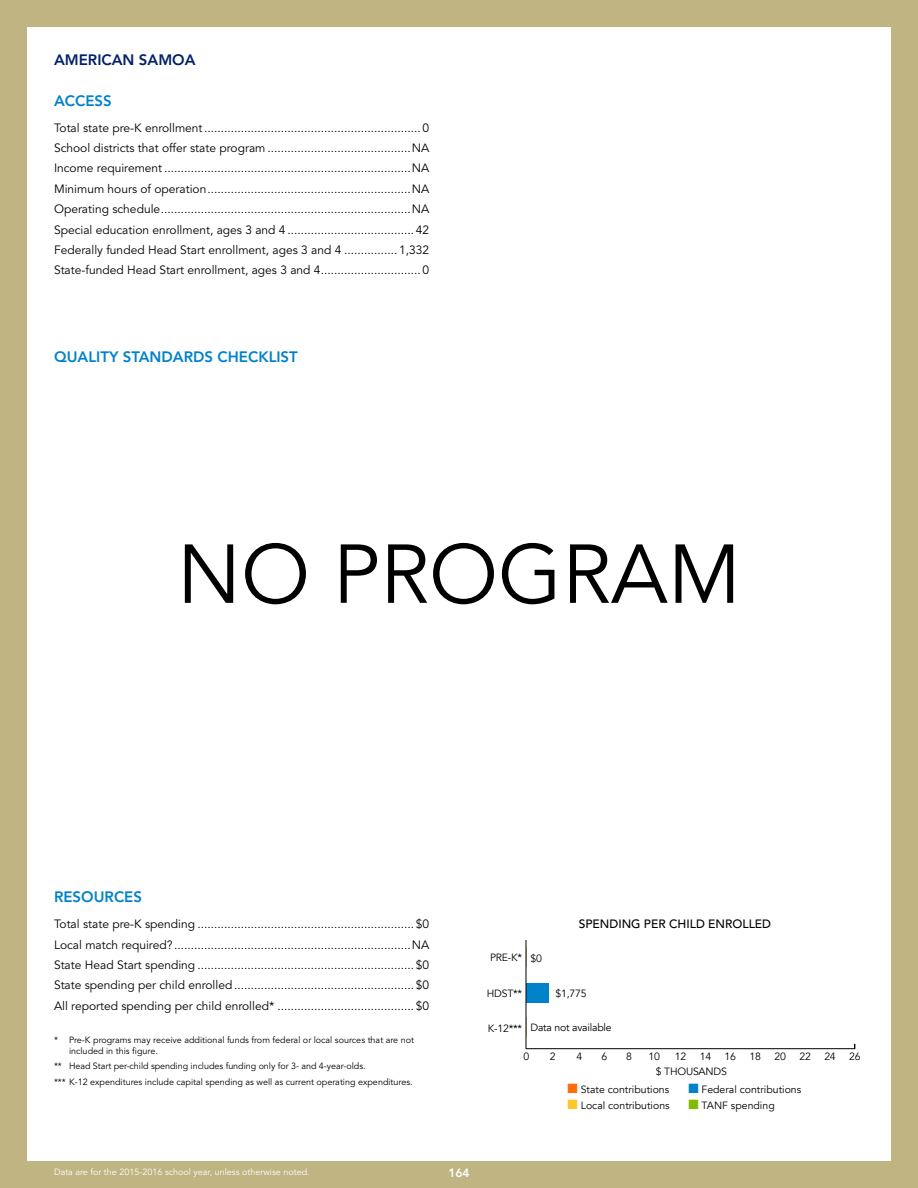
<style>
.page{position:relative;width:918px;height:1188px;background:#bfb482}
.page>*{position:absolute;margin:0;border:0;box-sizing:border-box;transform-origin:0 0}
.t1{font:82.5px "Avenir";color:#000}
.t2{font:800 15px "Avenir";color:#0082ca}
.t3{font:800 15px "Avenir";color:#022169}
.t4{font:12px/20.4px "Avenir";color:#000;text-align:justify}
.t5{font:500 12px "Avenir";color:#000}
.t6{font:800 12px "Avenir";color:#fff}
.t7{font:10.5px "Avenir";color:#000}
.t8{font:10.5px "Avenir";letter-spacing:-.02em;color:#000}
.t9{font:9px/10.5px "Avenir";color:#000}
.t10{font:9px "Avenir";color:#fff}
.s1{color:#ff6c0c}
.s2{color:#ffc627}
.s3{color:#0082ca}
.s4{color:#82bc00}
</style>
<div class="page">
<div style="left:27px;top:27px;width:864px;height:1134px;background:#fff"></div>
<div style="left:526px;top:983px;width:23px;height:19px;background:#0082ca"></div>
<hr style="left:526px;top:1048px;width:329px;height:1px;background:#000">
<hr style="left:526px;top:940px;width:1px;height:109px;background:#000">
<p class="t3" style="left:54px;top:51px;width:143px">AMERICAN SAMOA</p>
<p class="t2" style="left:54px;top:92px;width:59px">ACCESS</p>
<p class="t4" style="left:54px;top:118px;width:377px">Total state pre-K enrollment.................................................................0<br>School districts that offer state program ...........................................NA Income requirement..........................................................................NA Minimum hours of operation.............................................................NA Operating schedule...........................................................................NA Special education enrollment, ages 3 and 4 ......................................42<br>Federally funded Head Start enrollment, ages 3 and 4 ................ 1,332<br>State-funded Head Start enrollment, ages 3 and 4.............................. 0</p>
<p class="t2" style="left:54px;top:348px;width:245px">QUALITY STANDARDS CHECKLIST</p>
<h1 class="t1" style="left:177px;top:527px;width:566px">NO PROGRAM</h1>
<p class="t2" style="left:54px;top:888px;width:90px">RESOURCES</p>
<p class="t4" style="left:54px;top:914px;width:377px">Total state pre-K spending .................................................................$0<br>Local match required? .......................................................................NA State Head Start spending ................................................................. $0<br>State spending per child enrolled...................................................... $0<br>All reported spending per child enrolled* .........................................$0</p>
<p class="t9" style="left:69px;top:1035px;width:347px;text-indent:-15px">* Pre-K programs may receive additional funds from federal or local sources that are not included in this figure.</p>
<p class="t9" style="left:54px;top:1059px;width:360px;line-height:15.9px">** Head Start per-child spending includes funding only for 3- and 4-year-olds.<br>*** K-12 expenditures include capital spending as well as current operating expenditures.</p>
<p class="t5" style="left:579px;top:917px;width:194px">SPENDING PER CHILD ENROLLED</p>
<p class="t7" style="left:490px;top:952px;width:34px">PRE-K*</p>
<p class="t7" style="left:530px;top:953px;width:13px">$0</p>
<p class="t7" style="left:487px;top:987px;width:37px">HDST**</p>
<p class="t7" style="left:488px;top:1022px;width:36px">K-12***</p>
<p class="t7" style="left:555px;top:987px;width:33px">$1,775</p>
<p class="t8" style="left:530px;top:1021px;width:83px">Data not available</p>
<p class="t7" style="left:524px;top:1050px;width:7px">0</p>
<p class="t7" style="left:550px;top:1050px;width:7px">2</p>
<p class="t7" style="left:576px;top:1050px;width:7px">4</p>
<p class="t7" style="left:601px;top:1050px;width:7px">6</p>
<p class="t7" style="left:626px;top:1050px;width:7px">8</p>
<p class="t7" style="left:648px;top:1050px;width:13px">10</p>
<p class="t7" style="left:675px;top:1050px;width:13px">12</p>
<p class="t7" style="left:700px;top:1050px;width:13px">14</p>
<p class="t7" style="left:725px;top:1050px;width:13px">16</p>
<p class="t7" style="left:750px;top:1050px;width:13px">18</p>
<p class="t7" style="left:775px;top:1050px;width:13px">20</p>
<p class="t7" style="left:799px;top:1050px;width:13px">22</p>
<p class="t7" style="left:824px;top:1050px;width:13px">24</p>
<p class="t7" style="left:849px;top:1050px;width:13px">26</p>
<p class="t8" style="left:656px;top:1065px;width:73px">$ THOUSANDS</p>
<p class="t7" style="left:568px;top:1083px;width:103px"><span class="s1">■</span> State contributions</p>
<p class="t7" style="left:568px;top:1099px;width:104px"><span class="s2">■</span> Local contributions</p>
<p class="t7" style="left:688px;top:1083px;width:114px"><span class="s3">■</span> Federal contributions</p>
<p class="t7" style="left:688px;top:1099px;width:88px"><span class="s4">■</span> TANF spending</p>
<p class="t10" style="left:54px;top:1167px;width:257px">Data are for the 2015-2016 school year, unless otherwise noted.</p>
<p class="t6" style="left:448px;top:1165px;width:23px">164</p>
</div>
